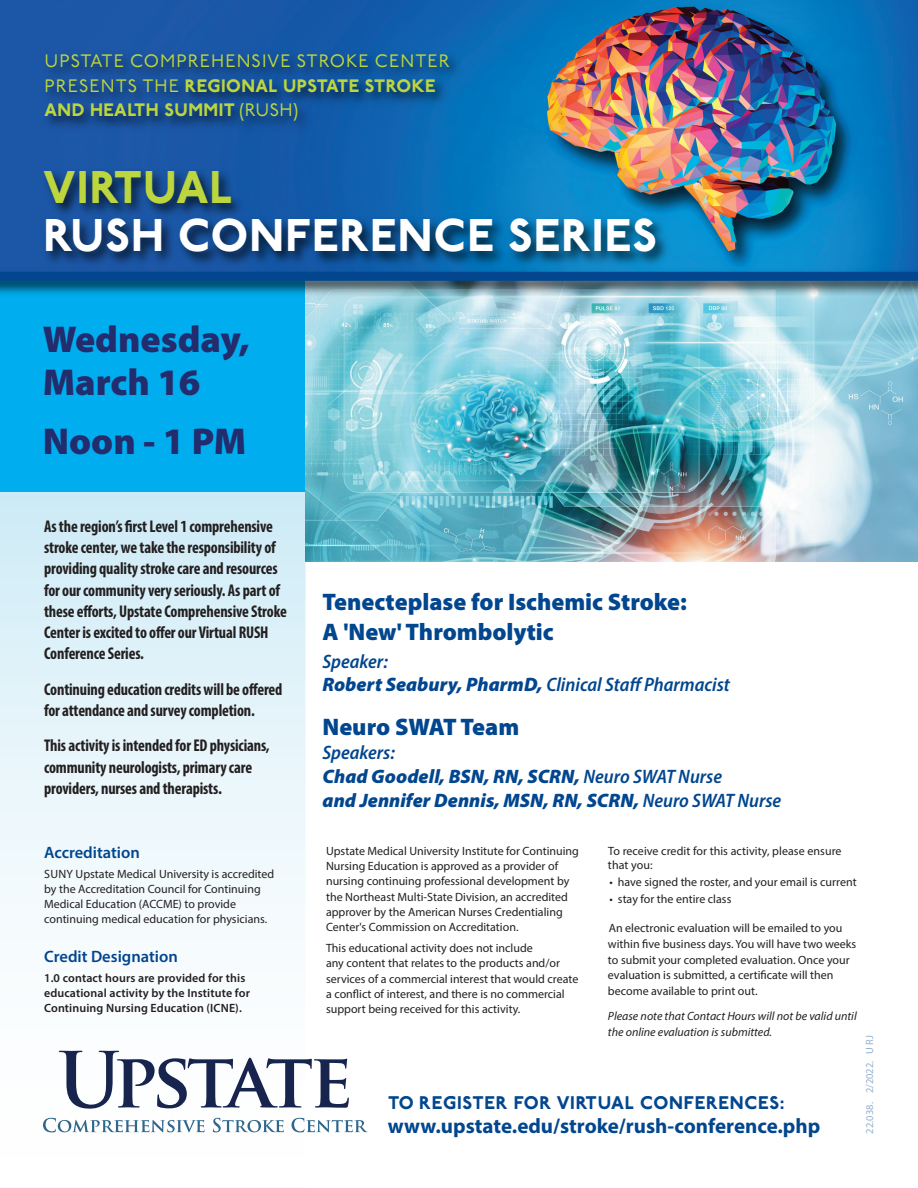
<style>
.page{position:relative;width:918px;height:1188px;background:#fff}
.page>*{position:absolute;margin:0;border:0;box-sizing:border-box;transform-origin:0 0}
.t1{font:800 45.75px/48.6px "P22 Underground";letter-spacing:.025em;color:#fff}
.t2{font:900 37.5px/43.5px "Myriad Pro";color:#232c6d}
.t3{font:900 24px/30px "Myriad Pro";color:#01468e}
.t4{font:700 21px "Myriad Pro";color:#01468e}
.t5{font:italic 900 19.5px/24px "Myriad Pro";color:#01468e}
.t6{font:italic 600 semi-condensed 19.5px/22.5px "Myriad Pro";color:#01468e}
.t7{font:800 18.3px "P22 Underground";letter-spacing:.04em;color:#01468e}
.t8{font:18px/24.8px "P22 Underground";letter-spacing:.06em;color:#bdd63e}
.t9{font:700 condensed 16.95px/21.1px "Myriad Pro";letter-spacing:-.01em;color:#231f20;scale:.95 1}
.t10{font:600 16.5px "Myriad Pro";color:#01468e}
.t11{font:12px/15.3px "Myriad Pro";color:#231f20}
.t12{font:600 12px/15.3px "Myriad Pro";letter-spacing:.01em;color:#231f20}
.t13{font:italic 12px/15.9px "Myriad Pro";color:#231f20}
.t14{font:10.5px "Myriad Pro";color:rgb(1 70 142/.43)}
.s1{font-weight:800}
.s2{color:#bdd63e}
.s3{font-weight:900;font-stretch:normal}
.s4{font-weight:600;font-stretch:semi-condensed}
</style>
<div class="page">
<img style="left:0;top:0;width:918px;height:265px">
<img style="left:30px;top:158px;width:888px;height:107px">
<img style="left:34px;top:45px;width:557px;height:208px">
<svg style="left:0;top:492px;width:305px;height:641px"></svg>
<div style="left:0;top:277px;width:918px;height:215px;background:#00aeef"></div>
<svg style="left:59px;top:1051px;width:290px;height:58px"></svg>
<svg style="left:43px;top:1118px;width:162px;height:14px"></svg>
<svg style="left:213px;top:1118px;width:71px;height:14px"></svg>
<svg style="left:292px;top:1118px;width:76px;height:14px"></svg>
<img style="left:305px;top:300px;width:613px;height:261px">
<img style="left:0;top:265px;width:918px;height:35px">
<div style="left:0;top:272px;width:918px;height:9px;background:#01468e"></div>
<p class="t8" style="left:44px;top:48px;width:407px">UPSTATE COMPREHENSIVE STROKE CENTER<br>PRESENTS THE <span class="s1">REGIONAL UPSTATE STROKE<br>AND HEALTH SUMMIT</span> (RUSH)</p>
<p class="t1" style="left:44px;top:163px;width:615px"><span class="s2">VIRTUAL<br></span>RUSH CONFERENCE SERIES</p>
<p class="t2" style="left:43px;top:317px;width:208px">Wednesday,<br>March 16</p>
<p class="t2" style="left:43px;top:420px;width:205px">Noon - 1 PM</p>
<p class="t9" style="left:44px;top:517px;width:257px">As the region’s first Level 1 comprehensive stroke center, we take the responsibility of providing quality stroke care and resources for our community very seriously. As part of these efforts, Upstate Comprehensive Stroke Center is excited to offer our Virtual RUSH Conference Series.</p>
<p class="t9" style="left:44px;top:680px;width:252px">Continuing education credits will be offered for attendance and survey completion.</p>
<p class="t9" style="left:44px;top:737px;width:239px">This activity is intended for ED physicians, community neurologists, primary care providers, nurses and therapists.</p>
<p class="t10" style="left:44px;top:846px;width:97px">Accreditation</p>
<p class="t11" style="left:44px;top:867px;width:232px">SUNY Upstate Medical University is accredited by the Accreditation Council for Continuing Medical Education (ACCME) to provide continuing medical education for physicians.</p>
<p class="t10" style="left:44px;top:951px;width:135px">Credit Designation</p>
<p class="t12" style="left:44px;top:971px;width:207px">1.0 contact hours are provided for this educational activity by the Institute for<br>Continuing Nursing Education (ICNE).</p>
<p class="t3" style="left:322px;top:587px;width:366px">Tenecteplase for Ischemic Stroke:<br>A 'New' Thrombolytic</p>
<p class="t6" style="left:322px;top:650px;width:409px">Speaker:<br><span class="s3">Robert Seabury, PharmD,</span> Clinical Staff Pharmacist</p>
<p class="t3" style="left:322px;top:712px;width:198px">Neuro SWAT Team</p>
<p class="t5" style="left:322px;top:740px;width:460px"><span class="s4">Speakers:<br></span>Chad Goodell, BSN, RN, SCRN, <span class="s4">Neuro SWAT Nurse<br></span>and Jennifer Dennis, MSN, RN, SCRN, <span class="s4">Neuro SWAT Nurse</span></p>
<p class="t11" style="left:326px;top:844px;width:254px">Upstate Medical University Institute for Continuing Nursing Education is approved as a provider of nursing continuing professional development by the Northeast Multi-State Division, an accredited approver by the American Nurses Credentialing Center's Commission on Accreditation.</p>
<p class="t11" style="left:326px;top:941px;width:254px">This educational activity does not include<br>any content that relates to the products and/or services of a commercial interest that would create a conflict of interest, and there is no commercial support being received for this activity.</p>
<p class="t11" style="left:608px;top:845px;width:235px;line-height:14.4px">To receive credit for this activity, please ensure that you:</p>
<p class="t11" style="left:609px;top:875px;width:249px">• have signed the roster, and your email is current</p>
<p class="t11" style="left:609px;top:892px;width:123px">• stay for the entire class</p>
<p class="t11" style="left:608px;top:921px;width:250px;line-height:15.9px">An electronic evaluation will be emailed to you within five business days. You will have two weeks to submit your completed evaluation. Once your evaluation is submitted, a certificate will then become available to print out.</p>
<p class="t13" style="left:608px;top:1008px;width:250px">Please note that Contact Hours will not be valid until the online evaluation is submitted.</p>
<p class="t7" style="left:388px;top:1092px;width:398px">TO REGISTER FOR VIRTUAL CONFERENCES:</p>
<p class="t4" style="left:388px;top:1119px;width:434px">www.upstate.edu/stroke/rush-conference.php</p>
<p class="t14" style="left:866px;top:1134px;width:100px;rotate:-90deg">22.038. 2/2022. U RJ</p>
</div>
